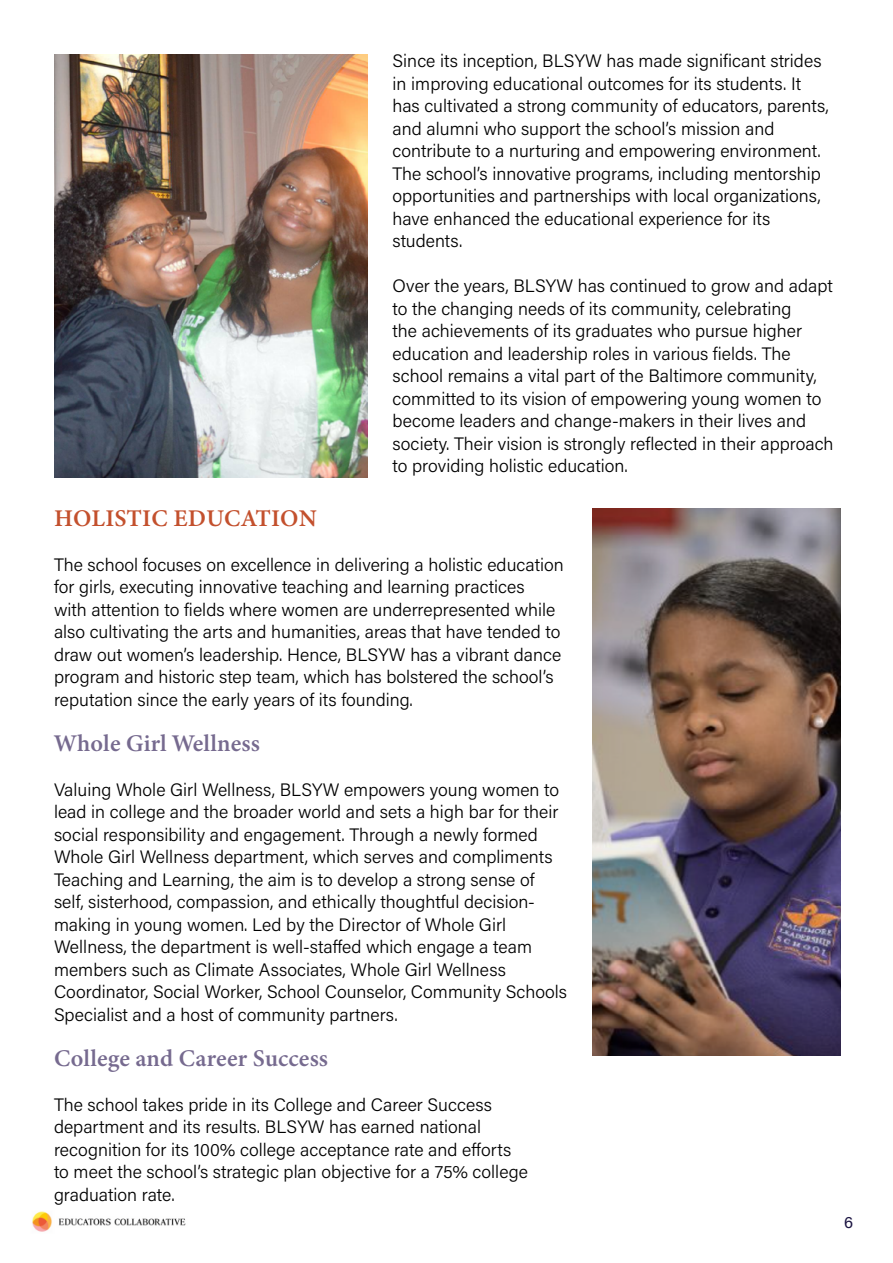
<style>
.page{position:relative;width:893px;height:1263px;background:#fff}
.page>*{position:absolute;margin:0;border:0;box-sizing:border-box;transform-origin:0 0}
.t1{font:24px "Minion Variable Concept";letter-spacing:.005em;color:#766a8f}
.t2{font:24px "Minion Variable Concept";letter-spacing:.005em;color:#c3502d}
.t3{font:18px/22.5px "Acumin Variable Concept";color:#000}
.t4{font:16.5px "Acumin Variable Concept";color:#1c1542}
</style>
<div class="page">
<img style="left:32px;top:1211px;width:20px;height:21px">
<img style="left:59px;top:1218px;width:127px;height:8px">
<img style="left:54px;top:54px;width:313px;height:423px">
<img style="left:592px;top:509px;width:249px;height:547px">
<p class="t3" style="left:393px;top:49px;width:438px">Since its inception, BLSYW has made significant strides in improving educational outcomes for its students. It has cultivated a strong community of educators, parents, and alumni who support the school’s mission and contribute to a nurturing and empowering environment.<br>The school’s innovative programs, including mentorship opportunities and partnerships with local organizations, have enhanced the educational experience for its students.</p>
<p class="t3" style="left:393px;top:274px;width:443px">Over the years, BLSYW has continued to grow and adapt to the changing needs of its community, celebrating<br>the achievements of its graduates who pursue higher education and leadership roles in various fields. The school remains a vital part of the Baltimore community, committed to its vision of empowering young women to become leaders and change-makers in their lives and society. Their vision is strongly reflected in their approach to providing holistic education.</p>
<h1 class="t2" style="left:54px;top:501px;width:264px">HOLISTIC EDUCATION</h1>
<p class="t3" style="left:54px;top:552px;width:511px">The school focuses on excellence in delivering a holistic education for girls, executing innovative teaching and learning practices<br>with attention to fields where women are underrepresented while also cultivating the arts and humanities, areas that have tended to draw out women’s leadership. Hence, BLSYW has a vibrant dance program and historic step team, which has bolstered the school’s reputation since the early years of its founding.</p>
<h1 class="t1" style="left:54px;top:726px;width:207px">Whole Girl Wellness</h1>
<p class="t3" style="left:54px;top:777px;width:515px">Valuing Whole Girl Wellness, BLSYW empowers young women to lead in college and the broader world and sets a high bar for their social responsibility and engagement. Through a newly formed Whole Girl Wellness department, which serves and compliments Teaching and Learning, the aim is to develop a strong sense of self, sisterhood, compassion, and ethically thoughtful decision&shy;making in young women. Led by the Director of Whole Girl Wellness, the department is well-staffed which engage a team members such as Climate Associates, Whole Girl Wellness Coordinator, Social Worker, School Counselor, Community Schools Specialist and a host of community partners.</p>
<h1 class="t1" style="left:54px;top:1041px;width:276px">College and Career Success</h1>
<p class="t3" style="left:54px;top:1092px;width:475px">The school takes pride in its College and Career Success department and its results. BLSYW has earned national recognition for its 100% college acceptance rate and efforts to meet the school’s strategic plan objective for a 75% college graduation rate.</p>
<p class="t4" style="left:844px;top:1211px;width:11px">6</p>
</div>
